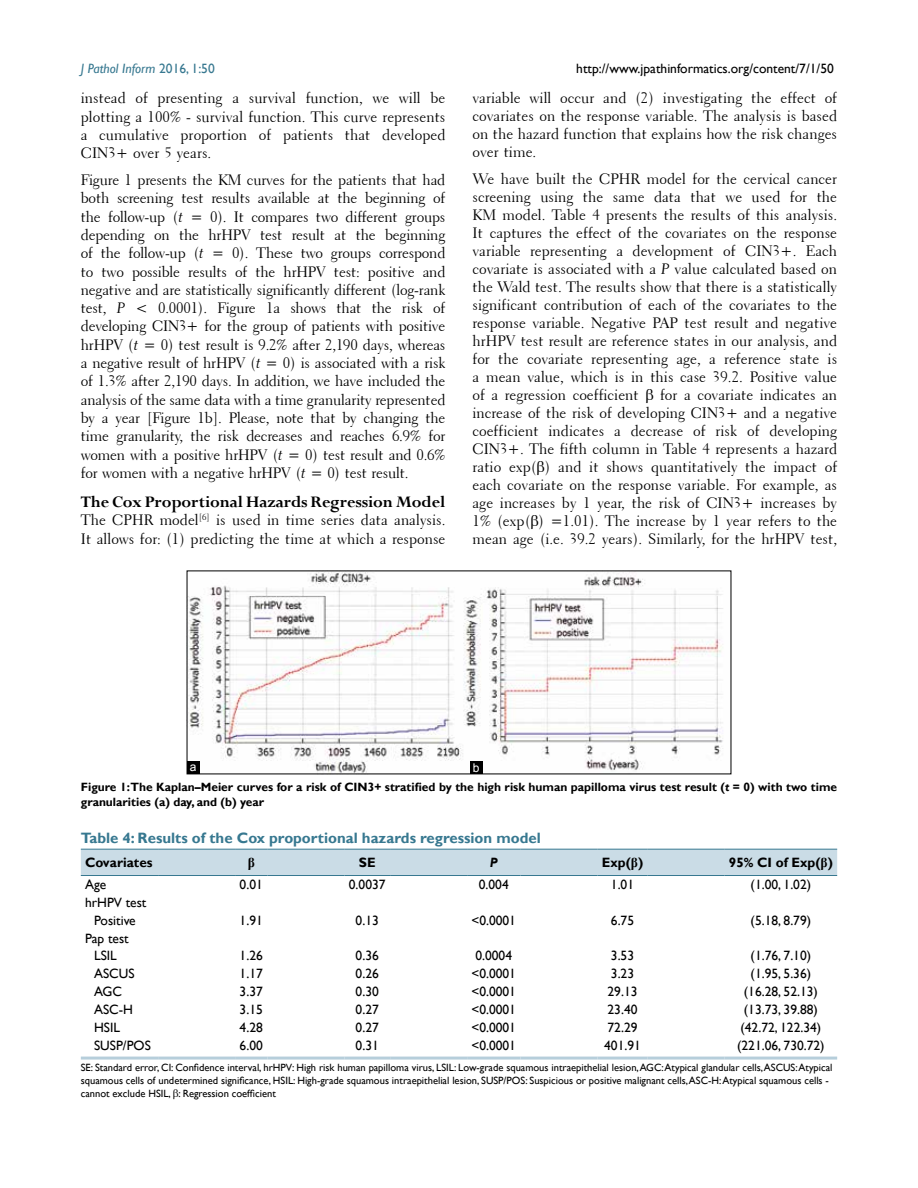
<style>
.page{position:relative;width:918px;height:1188px;background:#fff}
.page>*{position:absolute;margin:0;border:0;box-sizing:border-box;transform-origin:0 0}
.t1{font:700 18px "Perpetua";letter-spacing:-.01em;color:#000}
.t2{font:15px/18px "Transitional 521 BT Roman A";color:#000;text-align:justify}
.t3{font:700 15px "Gill Sans";color:#377890}
.t4{font:13.5px/17.9px "Gill Sans";color:#000;text-align:center}
.t5{font:700 13.5px "Gill Sans";color:#000}
.t6{font:italic 13.5px "Gill Sans";color:#377890}
.t7{font:700 13.5px "Times New Roman";color:#000}
.t8{font:italic 700 13.5px "Gill Sans";color:#000}
.t9{font:700 12px/14.4px "Gill Sans";color:#000}
.t10{font:12px "Arial";color:#fff}
.t11{font:10.5px/12.6px "Gill Sans";color:#000}
.s1{font-style:normal}
.s2{font-family:"Transitional 521 BT Cursive A"}
.s3{font-style:italic}
.s4{font-family:"Times New Roman"}
</style>
<div class="page">
<img style="left:189px;top:573px;width:534px;height:199px">
<div style="left:470px;top:761px;width:13px;height:13px;background:#000"></div>
<div style="left:187px;top:761px;width:13px;height:13px;background:#000"></div>
<div style="left:81px;top:850px;width:756px;height:25px;background:#cadce6"></div>
<hr style="left:81px;top:1057px;width:77px;height:3px;background:#b6cedb">
<hr style="left:158px;top:1057px;width:77px;height:3px;background:#b6cedb">
<hr style="left:235px;top:1057px;width:32px;height:3px;background:#b6cedb">
<hr style="left:267px;top:1057px;width:77px;height:3px;background:#b6cedb">
<hr style="left:344px;top:1057px;width:46px;height:3px;background:#b6cedb">
<hr style="left:390px;top:1057px;width:77px;height:3px;background:#b6cedb">
<hr style="left:467px;top:1057px;width:53px;height:3px;background:#b6cedb">
<hr style="left:520px;top:1057px;width:77px;height:3px;background:#b6cedb">
<hr style="left:597px;top:1057px;width:51px;height:3px;background:#b6cedb">
<hr style="left:648px;top:1057px;width:77px;height:3px;background:#b6cedb">
<hr style="left:725px;top:1057px;width:112px;height:3px;background:#b6cedb">
<hr style="left:81px;top:849px;width:77px;height:1px;background:#377890">
<hr style="left:158px;top:849px;width:77px;height:1px;background:#377890">
<hr style="left:235px;top:849px;width:32px;height:1px;background:#377890">
<hr style="left:267px;top:849px;width:77px;height:1px;background:#377890">
<hr style="left:344px;top:849px;width:46px;height:1px;background:#377890">
<hr style="left:390px;top:849px;width:77px;height:1px;background:#377890">
<hr style="left:467px;top:849px;width:53px;height:1px;background:#377890">
<hr style="left:520px;top:849px;width:77px;height:1px;background:#377890">
<hr style="left:597px;top:849px;width:51px;height:1px;background:#377890">
<hr style="left:648px;top:849px;width:77px;height:1px;background:#377890">
<hr style="left:725px;top:849px;width:112px;height:1px;background:#377890">
<hr style="left:81px;top:875px;width:77px;height:1px;background:#377890">
<hr style="left:158px;top:875px;width:77px;height:1px;background:#377890">
<hr style="left:235px;top:875px;width:32px;height:1px;background:#377890">
<hr style="left:267px;top:875px;width:77px;height:1px;background:#377890">
<hr style="left:344px;top:875px;width:46px;height:1px;background:#377890">
<hr style="left:390px;top:875px;width:77px;height:1px;background:#377890">
<hr style="left:467px;top:875px;width:53px;height:1px;background:#377890">
<hr style="left:520px;top:875px;width:77px;height:1px;background:#377890">
<hr style="left:597px;top:875px;width:51px;height:1px;background:#377890">
<hr style="left:648px;top:875px;width:77px;height:1px;background:#377890">
<hr style="left:725px;top:875px;width:112px;height:1px;background:#377890">
<p class="t6" style="left:81px;top:61px;width:135px">J Pathol Inform <span class="s1">2016, 1:50</span></p>
<p class="t4" style="left:576px;top:60px;width:259px">http://www.jpathinformatics.org/content/7/1/50</p>
<p class="t2" style="left:81px;top:89px;width:366px">instead of presenting a survival function, we will be plotting a 100% ‑ survival function. This curve represents a cumulative proportion of patients that developed CIN3+ over 5 years.</p>
<p class="t2" style="left:81px;top:171px;width:366px">Figure 1 presents the KM curves for the patients that had both screening test results available at the beginning of the follow‑up (<span class="s2">t</span> = 0). It compares two different groups depending on the hrHPV test result at the beginning of the follow‑up (<span class="s2">t</span> = 0). These two groups correspond to two possible results of the hrHPV test: positive and negative and are statistically significantly different (log‑rank test, <span class="s2">P</span> &lt; 0.0001). Figure 1a shows that the risk of developing CIN3+ for the group of patients with positive hrHPV (<span class="s2">t</span> = 0) test result is 9.2% after 2,190 days, whereas a negative result of hrHPV (<span class="s2">t</span> = 0) is associated with a risk of 1.3% after 2,190 days. In addition, we have included the analysis of the same data with a time granularity represented by a year [Figure 1b]. Please, note that by changing the time granularity, the risk decreases and reaches 6.9% for women with a positive hrHPV (<span class="s2">t</span> = 0) test result and 0.6% for women with a negative hrHPV (<span class="s2">t</span> = 0) test result.</p>
<p class="t1" style="left:81px;top:491px;width:366px">The Cox Proportional Hazards Regression Model</p>
<p class="t2" style="left:81px;top:511px;width:366px">The CPHR model<sup>[6]</sup> is used in time series data analysis.<br>It allows for: (1) predicting the time at which a response</p>
<p class="t2" style="left:473px;top:89px;width:366px">variable will occur and (2) investigating the effect of covariates on the response variable. The analysis is based on the hazard function that explains how the risk changes over time.</p>
<p class="t2" style="left:473px;top:170px;width:366px">We have built the CPHR model for the cervical cancer screening using the same data that we used for the KM model. Table 4 presents the results of this analysis.<br>It captures the effect of the covariates on the response variable representing a development of CIN3+. Each covariate is associated with a <span class="s2">P</span> value calculated based on the Wald test. The results show that there is a statistically significant contribution of each of the covariates to the response variable. Negative PAP test result and negative hrHPV test result are reference states in our analysis, and for the covariate representing age, a reference state is a mean value, which is in this case 39.2. Positive value of a regression coefficient</p>
<p class="t2" style="left:473px;top:386px;width:366px;text-indent:188px">for a covariate indicates an increase of the risk of developing CIN3+ and a negative coefficient indicates a decrease of risk of developing CIN3+. The fifth column in Table 4 represents a hazard ratio exp( ) and it shows quantitatively the impact of each covariate on the response variable. For example, as age increases by 1 year, the risk of CIN3+ increases by 1% (exp( ) =1.01). The increase by 1 year refers to the mean age (i.e. 39.2 years). Similarly, for the hrHPV test,</p>
<p class="t10" style="left:190px;top:759px;width:8px">a</p>
<p class="t10" style="left:473px;top:760px;width:8px">b</p>
<p class="t9" style="left:81px;top:780px;width:758px">Figure 1:The Kaplan–Meier curves for a risk of CIN3+ stratified by the high risk human papilloma virus test result (<span class="s3">t</span> = 0) with two time granularities (a) day, and (b) year</p>
<p class="t3" style="left:81px;top:829px;width:462px">Table 4: Results of the Cox proportional hazards regression model</p>
<p class="t5" style="left:85px;top:854px;width:69px">Covariates</p>
<p class="t7" style="left:248px;top:853px;width:9px">β</p>
<p class="t5" style="left:359px;top:854px;width:18px">SE</p>
<p class="t8" style="left:490px;top:855px;width:9px">P</p>
<p class="t5" style="left:602px;top:854px;width:43px">Exp(<span class="s4">β</span>)</p>
<p class="t5" style="left:729px;top:854px;width:106px">95% CI of Exp(<span class="s4">β</span>)</p>
<p class="t4" style="left:85px;top:876px;width:23px">Age</p>
<p class="t4" style="left:240px;top:876px;width:25px">0.01</p>
<p class="t4" style="left:349px;top:876px;width:38px">0.0037</p>
<p class="t4" style="left:479px;top:876px;width:31px">0.004</p>
<p class="t4" style="left:611px;top:876px;width:25px">1.01</p>
<p class="t4" style="left:751px;top:876px;width:62px">(1.00, 1.02)</p>
<p class="t4" style="left:85px;top:894px;width:63px">hrHPV test<br>Positive</p>
<p class="t4" style="left:240px;top:912px;width:25px">1.91</p>
<p class="t4" style="left:356px;top:912px;width:25px">0.13</p>
<p class="t4" style="left:471px;top:912px;width:46px">&lt;0.0001</p>
<p class="t4" style="left:611px;top:912px;width:25px">6.75</p>
<p class="t4" style="left:751px;top:912px;width:62px">(5.18, 8.79)</p>
<p class="t4" style="left:85px;top:929px;width:45px">Pap test<br>LSIL</p>
<p class="t4" style="left:240px;top:947px;width:25px">1.26</p>
<p class="t4" style="left:356px;top:947px;width:25px">0.36</p>
<p class="t4" style="left:475px;top:947px;width:38px">0.0004</p>
<p class="t4" style="left:611px;top:947px;width:25px">3.53</p>
<p class="t4" style="left:751px;top:947px;width:62px">(1.76, 7.10)</p>
<p class="t4" style="left:94px;top:965px;width:42px">ASCUS</p>
<p class="t4" style="left:240px;top:965px;width:25px">1.17</p>
<p class="t4" style="left:356px;top:965px;width:25px">0.26</p>
<p class="t4" style="left:471px;top:965px;width:46px">&lt;0.0001</p>
<p class="t4" style="left:611px;top:965px;width:25px">3.23</p>
<p class="t4" style="left:751px;top:965px;width:62px">(1.95, 5.36)</p>
<p class="t4" style="left:94px;top:983px;width:30px">AGC</p>
<p class="t4" style="left:240px;top:983px;width:25px">3.37</p>
<p class="t4" style="left:356px;top:983px;width:25px">0.30</p>
<p class="t4" style="left:471px;top:983px;width:46px">&lt;0.0001</p>
<p class="t4" style="left:608px;top:983px;width:31px">29.13</p>
<p class="t4" style="left:744px;top:983px;width:76px">(16.28, 52.13)</p>
<p class="t4" style="left:94px;top:1001px;width:40px">ASC‑H</p>
<p class="t4" style="left:240px;top:1001px;width:25px">3.15</p>
<p class="t4" style="left:356px;top:1001px;width:25px">0.27</p>
<p class="t4" style="left:471px;top:1001px;width:46px">&lt;0.0001</p>
<p class="t4" style="left:608px;top:1001px;width:31px">23.40</p>
<p class="t4" style="left:744px;top:1001px;width:76px">(13.73, 39.88)</p>
<p class="t4" style="left:94px;top:1019px;width:28px">HSIL</p>
<p class="t4" style="left:240px;top:1019px;width:25px">4.28</p>
<p class="t4" style="left:356px;top:1019px;width:25px">0.27</p>
<p class="t4" style="left:471px;top:1019px;width:46px">&lt;0.0001</p>
<p class="t4" style="left:608px;top:1019px;width:31px">72.29</p>
<p class="t4" style="left:741px;top:1019px;width:82px">(42.72, 122.34)</p>
<p class="t4" style="left:94px;top:1036px;width:58px">SUSP/POS</p>
<p class="t4" style="left:240px;top:1036px;width:25px">6.00</p>
<p class="t4" style="left:356px;top:1036px;width:25px">0.31</p>
<p class="t4" style="left:471px;top:1036px;width:46px">&lt;0.0001</p>
<p class="t4" style="left:604px;top:1036px;width:38px">401.91</p>
<p class="t4" style="left:737px;top:1036px;width:89px">(221.06, 730.72)</p>
<p class="t11" style="left:81px;top:1062px;width:753px">SE: Standard error, CI: Confidence interval, hrHPV: High risk human papilloma virus, LSIL: Low‑grade squamous intraepithelial lesion, AGC: Atypical glandular cells, ASCUS: Atypical squamous cells of undetermined significance, HSIL: High‑grade squamous intraepithelial lesion, SUSP/POS: Suspicious or positive malignant cells, ASC‑H: Atypical squamous cells - cannot exclude HSIL, : Regression coefficient</p>
</div>
